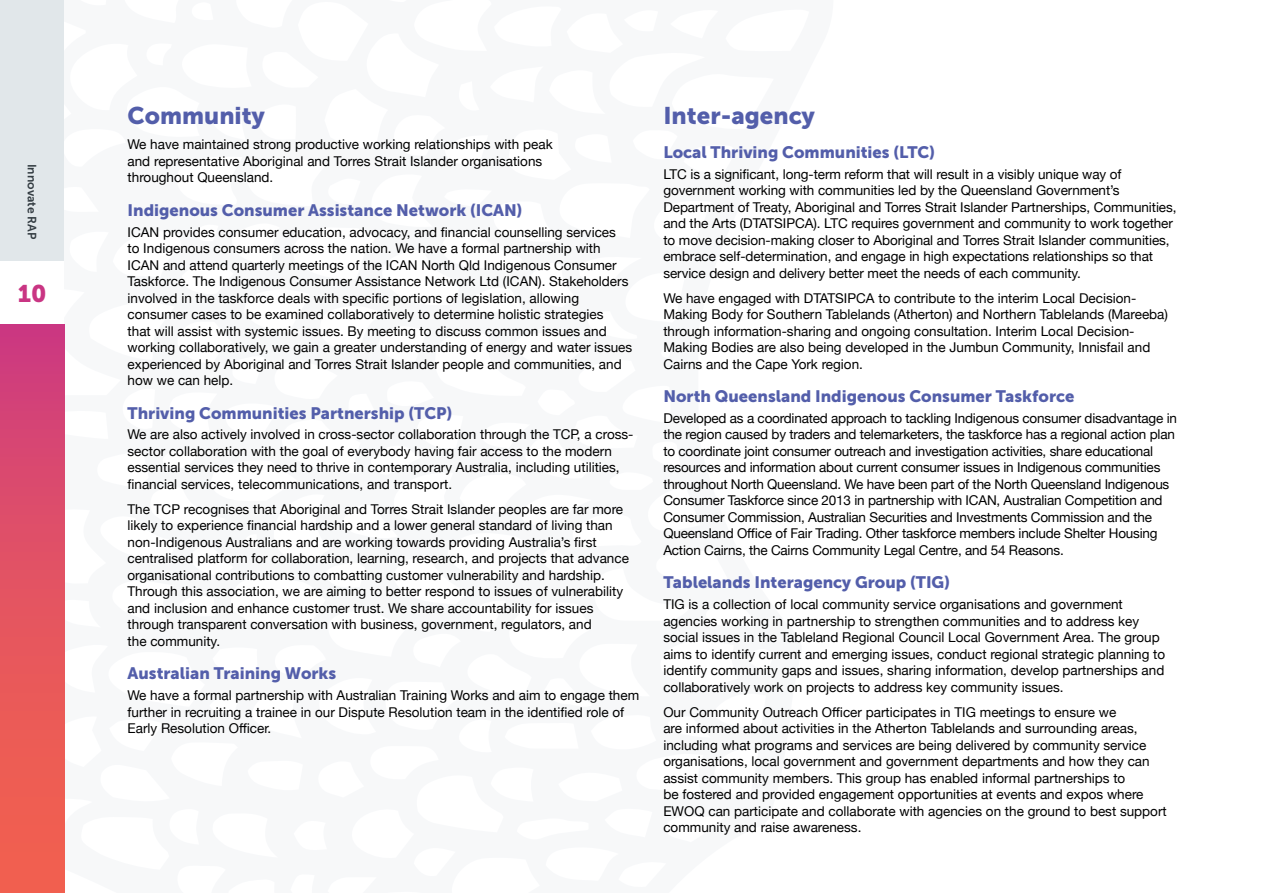
<style>
.page{position:relative;width:1263px;height:893px;background:#fff}
.page>*{position:absolute;margin:0;border:0;box-sizing:border-box;transform-origin:0 0}
.Head3_-_blue_bold_16pt{font:24px "Museo Sans 900";color:#535eaa}
.t1{font:24px "Museo Sans 900";color:#c93583}
.Head4_-_blue_bold_11pt{font:16.5px "Museo Sans 900";color:#535eaa}
.Body{font:13.5px/16.5px "Helvetica Neue";color:#000}
.t2{font:12px "Museo Sans 700";color:#333c42}
</style>
<div class="page">
<div style="left:0;top:0;width:64px;height:260px;background:#e1e7ea"></div>
<div style="left:0;top:324px;width:64px;height:569px;background:linear-gradient(to bottom,#cf3d7e,#f66649)"></div>
<p class="t2" style="left:39px;top:164px;width:77px;rotate:90deg">Innovate RAP</p>
<h1 class="t1" style="left:18px;top:280px;width:30px">10</h1>
<h3 class="Head3_-_blue_bold_16pt" style="left:128px;top:102px;width:139px">Community</h3>
<p class="Body" style="left:128px;top:137px;width:427px">We have maintained strong productive working relationships with peak and representative Aboriginal and Torres Strait Islander organisations throughout Queensland.</p>
<h4 class="Head4_-_blue_bold_11pt" style="left:128px;top:201px;width:396px">Indigenous Consumer Assistance Network (ICAN)</h4>
<p class="Body" style="left:128px;top:224px;width:506px">ICAN provides consumer education, advocacy, and financial counselling services<br>to Indigenous consumers across the nation. We have a formal partnership with ICAN and attend quarterly meetings of the ICAN North Qld Indigenous Consumer Taskforce. The Indigenous Consumer Assistance Network Ltd (ICAN). Stakeholders involved in the taskforce deals with specific portions of legislation, allowing consumer cases to be examined collaboratively to determine holistic strategies<br>that will assist with systemic issues. By meeting to discuss common issues and working collaboratively, we gain a greater understanding of energy and water issues experienced by Aboriginal and Torres Strait Islander people and communities, and how we can help.</p>
<h4 class="Head4_-_blue_bold_11pt" style="left:128px;top:403px;width:326px">Thriving Communities Partnership (TCP)</h4>
<p class="Body" style="left:128px;top:427px;width:507px">We are also actively involved in cross-sector collaboration through the TCP, a cross&shy;sector collaboration with the goal of everybody having fair access to the modern essential services they need to thrive in contemporary Australia, including utilities, financial services, telecommunications, and transport.</p>
<p class="Body" style="left:128px;top:502px;width:503px">The TCP recognises that Aboriginal and Torres Strait Islander peoples are far more likely to experience financial hardship and a lower general standard of living than non-Indigenous Australians and are working towards providing Australia’s first centralised platform for collaboration, learning, research, and projects that advance organisational contributions to combatting customer vulnerability and hardship.<br>Through this association, we are aiming to better respond to issues of vulnerability and inclusion and enhance customer trust. We share accountability for issues through transparent conversation with business, government, regulators, and<br>the community.</p>
<h4 class="Head4_-_blue_bold_11pt" style="left:128px;top:664px;width:210px">Australian Training Works</h4>
<p class="Body" style="left:128px;top:688px;width:513px">We have a formal partnership with Australian Training Works and aim to engage them further in recruiting a trainee in our Dispute Resolution team in the identified role of<br>Early Resolution Officer.</p>
<h3 class="Head3_-_blue_bold_16pt" style="left:663px;top:102px;width:153px">Inter-agency</h3>
<h4 class="Head4_-_blue_bold_11pt" style="left:663px;top:143px;width:273px">Local Thriving Communities (LTC)</h4>
<p class="Body" style="left:663px;top:166px;width:515px">LTC is a significant, long-term reform that will result in a visibly unique way of government working with communities led by the Queensland Government’s Department of Treaty, Aboriginal and Torres Strait Islander Partnerships, Communities, and the Arts (DTATSIPCA). LTC requires government and community to work together to move decision-making closer to Aboriginal and Torres Strait Islander communities, embrace self-determination, and engage in high expectations relationships so that service design and delivery better meet the needs of each community.</p>
<p class="Body" style="left:663px;top:290px;width:506px">We have engaged with DTATSIPCA to contribute to the interim Local Decision-Making Body for Southern Tablelands (Atherton) and Northern Tablelands (Mareeba) through information-sharing and ongoing consultation. Interim Local Decision-Making Bodies are also being developed in the Jumbun Community, Innisfail and Cairns and the Cape York region.</p>
<h4 class="Head4_-_blue_bold_11pt" style="left:663px;top:387px;width:413px">North Queensland Indigenous Consumer Taskforce</h4>
<p class="Body" style="left:663px;top:411px;width:515px">Developed as a coordinated approach to tackling Indigenous consumer disadvantage in the region caused by traders and telemarketers, the taskforce has a regional action plan to coordinate joint consumer outreach and investigation activities, share educational resources and information about current consumer issues in Indigenous communities throughout North Queensland. We have been part of the North Queensland Indigenous Consumer Taskforce since 2013 in partnership with ICAN, Australian Competition and Consumer Commission, Australian Securities and Investments Commission and the Queensland Office of Fair Trading. Other taskforce members include Shelter Housing Action Cairns, the Cairns Community Legal Centre, and 54 Reasons.</p>
<h4 class="Head4_-_blue_bold_11pt" style="left:663px;top:573px;width:288px">Tablelands Interagency Group (TIG)</h4>
<p class="Body" style="left:663px;top:597px;width:503px">TIG is a collection of local community service organisations and government agencies working in partnership to strengthen communities and to address key social issues in the Tableland Regional Council Local Government Area. The group aims to identify current and emerging issues, conduct regional strategic planning to identify community gaps and issues, sharing information, develop partnerships and collaboratively work on projects to address key community issues.</p>
<p class="Body" style="left:663px;top:704px;width:505px">Our Community Outreach Officer participates in TIG meetings to ensure we<br>are informed about activities in the Atherton Tablelands and surrounding areas, including what programs and services are being delivered by community service organisations, local government and government departments and how they can assist community members. This group has enabled informal partnerships to<br>be fostered and provided engagement opportunities at events and expos where EWOQ can participate and collaborate with agencies on the ground to best support community and raise awareness.</p>
</div>
